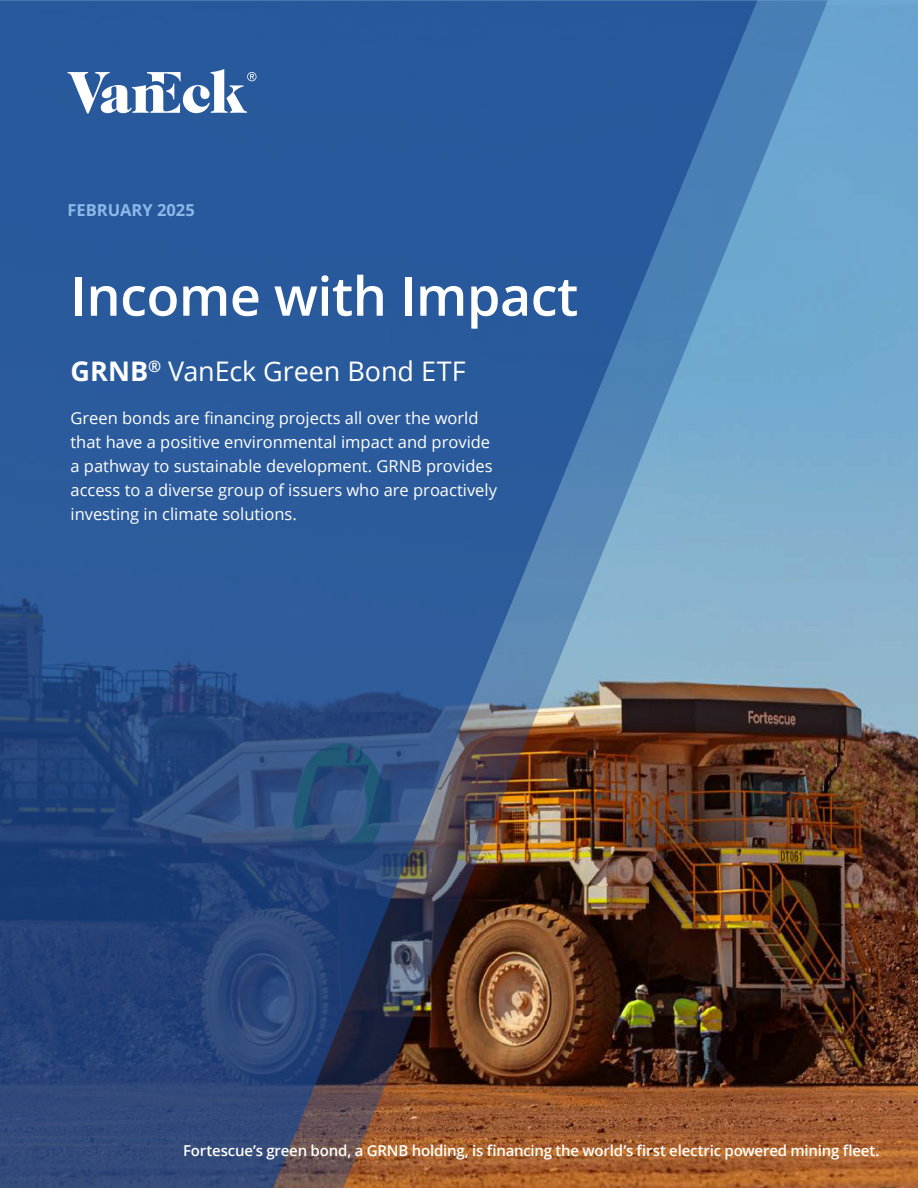
<style>
.page{position:relative;width:918px;height:1188px;background:#fff}
.page>*{position:absolute;margin:0;border:0;box-sizing:border-box;transform-origin:0 0}
.Header_1{font:600 54px "Open Sans";letter-spacing:-.01em;color:#fff}
.t1{font:27px "Open Sans";letter-spacing:-.005em;color:#fff}
.Body_Copy{font:16.5px/24px "Open Sans";color:#fff}
.Disclosure{font:700 16.5px "Open Sans";color:#8cb9e9}
.t2{font:600 15px "Open Sans";letter-spacing:-.015em;color:#fff}
.s1{font-weight:700}
</style>
<div class="page">
<img style="left:828px;top:0;width:90px;height:1188px">
<svg style="left:0;top:0;width:273px;height:1188px;background:#274f8c"></svg>
<img style="left:273px;top:0;width:555px;height:1188px">
<svg style="left:68px;top:69px;width:189px;height:45px"></svg>
<p class="Disclosure" style="left:68px;top:198px;width:129px">FEBRUARY 2025</p>
<p class="Header_1" style="left:70px;top:259px;width:509px">Income with Impact</p>
<p class="t1" style="left:70px;top:353px;width:397px"><span class="s1">GRNB</span><sup>®</sup> VanEck Green Bond ETF</p>
<p class="Body_Copy" style="left:70px;top:405px;width:428px">Green bonds are financing projects all over the world that have a positive environmental impact and provide a pathway to sustainable development. GRNB provides access to a diverse group of issuers who are proactively investing in climate solutions.</p>
<p class="t2" style="left:183px;top:1140px;width:698px">Fortescue’s green bond, a GRNB holding, is financing the world’s first electric powered mining fleet.</p>
</div>
